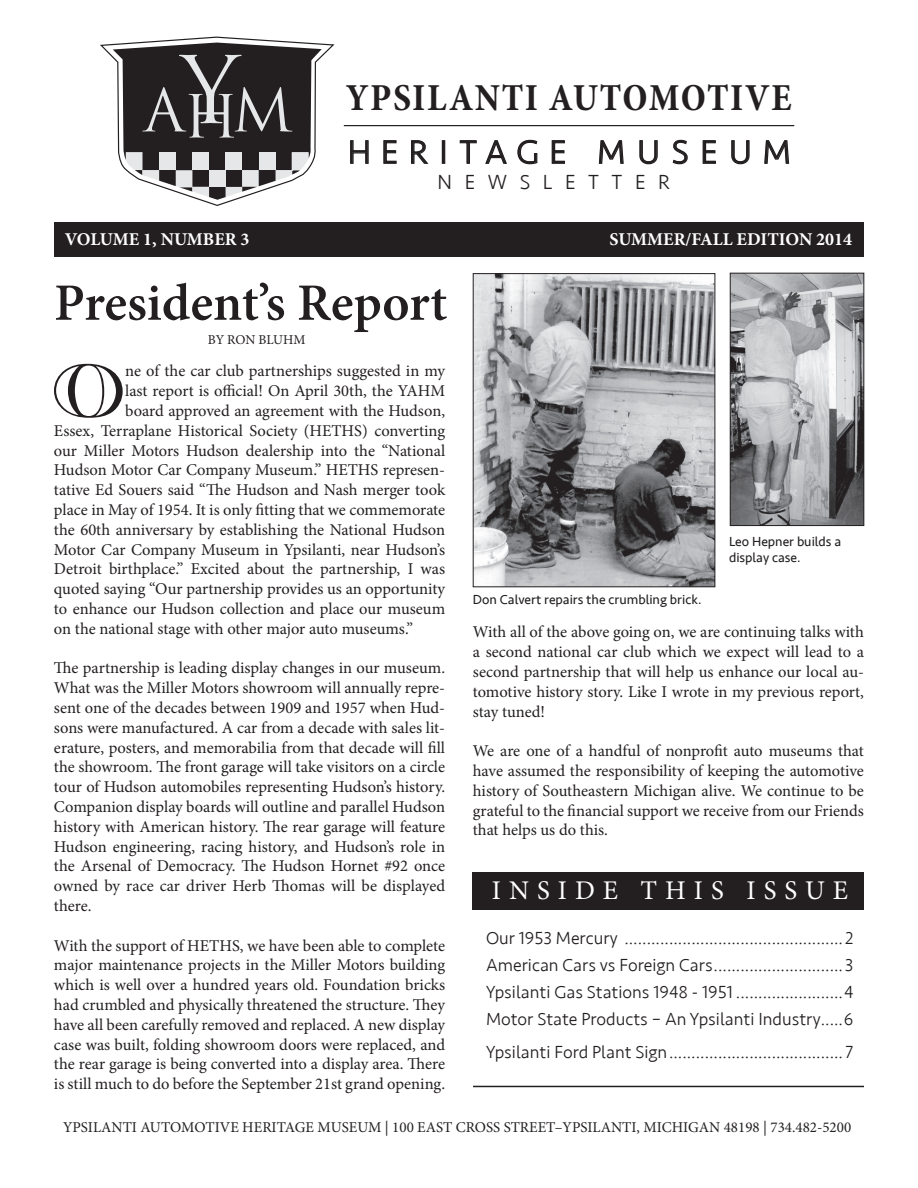
<style>
.page{position:relative;width:918px;height:1188px;background:#fff}
.page>*{position:absolute;margin:0;border:0;box-sizing:border-box;transform-origin:0 0}
.t1{font:75.9px "Chevalier Ope SCD";color:#231f20}
.t2{font:600 52.5px "Minion Pro";letter-spacing:-.005em;color:#231f20}
.t3{font:700 condensed 38.55px "Minion Pro";letter-spacing:.04em;color:#231f20}
.t4{font:300 33.75px "Seravek";letter-spacing:.335em;color:#231f20}
.t5{font:27px "Minion Pro";letter-spacing:.3em;color:#fff}
.t6{font:300 21px "Seravek";letter-spacing:.6em;color:#231f20}
.t7{font:300 18px/27px "Seravek";color:#231f20;text-align:justify}
.t8{font:700 18px "Minion Pro";color:#fff}
.t9{font:16.5px/19.8px "Minion Pro";letter-spacing:-.005em;color:#231f20;text-align:justify}
.t10{font:15px "Minion Pro";color:#231f20}
.t11{font:13.5px/16.2px "Seravek";color:#231f20}
.t12{font:13.5px "Minion Pro";letter-spacing:-.005em;color:#231f20}
.s1{font-family:"Trajan Pro";font-weight:400;font-stretch:normal;font-size:57.75px;color:#e6e7e9}
</style>
<div class="page">
<div style="left:54px;top:223px;width:810px;height:34px;background:#231f20"></div>
<svg style="left:100px;top:36px;width:235px;height:170px"></svg>
<svg style="left:350px;top:140px;width:19px;height:24px"></svg>
<svg style="left:383px;top:140px;width:14px;height:24px"></svg>
<svg style="left:411px;top:140px;width:18px;height:24px"></svg>
<div style="left:442px;top:140px;width:3px;height:24px;border:1px solid #231f20"></div>
<svg style="left:459px;top:140px;width:18px;height:24px"></svg>
<svg style="left:485px;top:140px;width:22px;height:24px"></svg>
<svg style="left:517px;top:139px;width:21px;height:26px"></svg>
<svg style="left:551px;top:140px;width:14px;height:24px"></svg>
<svg style="left:598px;top:140px;width:26px;height:24px"></svg>
<svg style="left:639px;top:140px;width:19px;height:25px"></svg>
<svg style="left:672px;top:139px;width:16px;height:26px"></svg>
<svg style="left:702px;top:140px;width:14px;height:24px"></svg>
<svg style="left:731px;top:140px;width:19px;height:25px"></svg>
<svg style="left:764px;top:140px;width:26px;height:24px"></svg>
<hr style="left:344px;top:125px;width:450px;height:1px;background:#231f20">
<div style="left:473px;top:872px;width:391px;height:38px;background:#231f20"></div>
<img style="left:475px;top:275px;width:238px;height:310px">
<div style="left:473px;top:273px;width:242px;height:314px;border:1px solid #231f20"></div>
<img style="left:732px;top:275px;width:130px;height:249px">
<div style="left:730px;top:273px;width:134px;height:253px;border:1px solid #231f20"></div>
<hr style="left:473px;top:1086px;width:391px;height:1px;background:#231f20">
<h3 class="t3" style="left:144px;top:71px;width:649px"><span class="s1">AHM</span> YPSILANTI AUTOMOTIVE</h3>
<h3 class="t4" style="left:348px;top:132px;width:444px">HERITAGE MUSEUM</h3>
<p class="t6" style="left:438px;top:170px;width:234px">NEWSLETTER</p>
<p class="t8" style="left:65px;top:227px;width:186px">VOLUME 1, NUMBER 3</p>
<p class="t8" style="left:610px;top:227px;width:244px">SUMMER/FALL EDITION 2014</p>
<h2 class="t2" style="left:54px;top:267px;width:395px">President’s Report</h2>
<p class="t12" style="left:208px;top:330px;width:99px">BY RON BLUHM</p>
<h1 class="t1" style="left:51px;top:345px;width:75px">O</h1>
<p class="t9" style="left:125px;top:361px;width:322px">ne of the car club partnerships suggested in my</p>
<p class="t9" style="left:125px;top:381px;width:322px">last report is official! On April 30th, the YAHM</p>
<p class="t9" style="left:125px;top:401px;width:321px">board approved an agreement with the Hudson,</p>
<p class="t9" style="left:54px;top:421px;width:393px">Essex, Terraplane Historical Society (HETHS) converting</p>
<p class="t9" style="left:54px;top:441px;width:393px">our Miller Motors Hudson dealership into the “National</p>
<p class="t9" style="left:54px;top:460px;width:393px">Hudson Motor Car Company Museum.” HETHS represen-</p>
<p class="t9" style="left:54px;top:480px;width:393px">tative Ed Souers said “The Hudson and Nash merger took</p>
<p class="t9" style="left:54px;top:500px;width:393px">place in May of 1954. It is only fitting that we commemorate</p>
<p class="t9" style="left:54px;top:520px;width:393px">the 60th anniversary by establishing the National Hudson</p>
<p class="t9" style="left:54px;top:540px;width:393px">Motor Car Company Museum in Ypsilanti, near Hudson’s</p>
<p class="t9" style="left:54px;top:559px;width:393px">Detroit birthplace.” Excited about the partnership, I was</p>
<p class="t9" style="left:54px;top:579px;width:393px">quoted saying “Our partnership provides us an opportunity</p>
<p class="t9" style="left:54px;top:599px;width:393px">to enhance our Hudson collection and place our museum</p>
<p class="t9" style="left:54px;top:619px;width:361px">on the national stage with other major auto museums.”</p>
<p class="t9" style="left:54px;top:658px;width:393px">The partnership is leading display changes in our museum.<br>What was the Miller Motors showroom will annually repre&shy;sent one of the decades between 1909 and 1957 when Hud&shy;sons were manufactured. A car from a decade with sales lit&shy;erature, posters, and memorabilia from that decade will fill the showroom. The front garage will take visitors on a circle tour of Hudson automobiles representing Hudson’s history.<br>Companion display boards will outline and parallel Hudson history with American history. The rear garage will feature Hudson engineering, racing history, and Hudson’s role in the Arsenal of Democracy. The Hudson Hornet #92 once owned by race car driver Herb Thomas will be displayed there.</p>
<p class="t9" style="left:54px;top:936px;width:393px">With the support of HETHS, we have been able to complete major maintenance projects in the Miller Motors building which is well over a hundred years old. Foundation bricks had crumbled and physically threatened the structure. They have all been carefully removed and replaced. A new display case was built, folding showroom doors were replaced, and the rear garage is being converted into a display area. There is still much to do before the September 21st grand opening.</p>
<p class="t11" style="left:729px;top:533px;width:114px">Leo Hepner builds a display case.</p>
<p class="t11" style="left:473px;top:592px;width:230px">Don Calvert repairs the crumbling brick.</p>
<p class="t9" style="left:473px;top:622px;width:393px">With all of the above going on, we are continuing talks with a second national car club which we expect will lead to a second partnership that will help us enhance our local au&shy;tomotive history story. Like I wrote in my previous report, stay tuned!</p>
<p class="t9" style="left:473px;top:741px;width:393px">We are one of a handful of nonprofit auto museums that have assumed the responsibility of keeping the automotive history of Southeastern Michigan alive. We continue to be grateful to the financial support we receive from our Friends that helps us do this.</p>
<h3 class="t5" style="left:492px;top:873px;width:358px">INSIDE THIS ISSUE</h3>
<p class="t7" style="left:486px;top:925px;width:369px">Our 1953 Mercury ................................................. 2<br>American Cars vs Foreign Cars.............................3<br>Ypsilanti Gas Stations 1948 - 1951 ........................4<br>Motor State Products – An Ypsilanti Industry.....6</p>
<p class="t7" style="left:486px;top:1039px;width:369px">Ypsilanti Ford Plant Sign....................................... 7</p>
<p class="t10" style="left:63px;top:1117px;width:790px">YPSILANTI AUTOMOTIVE HERITAGE MUSEUM | 100 EAST CROSS STREET–YPSILANTI, MICHIGAN 48198 | 734.482-5200</p>
</div>
